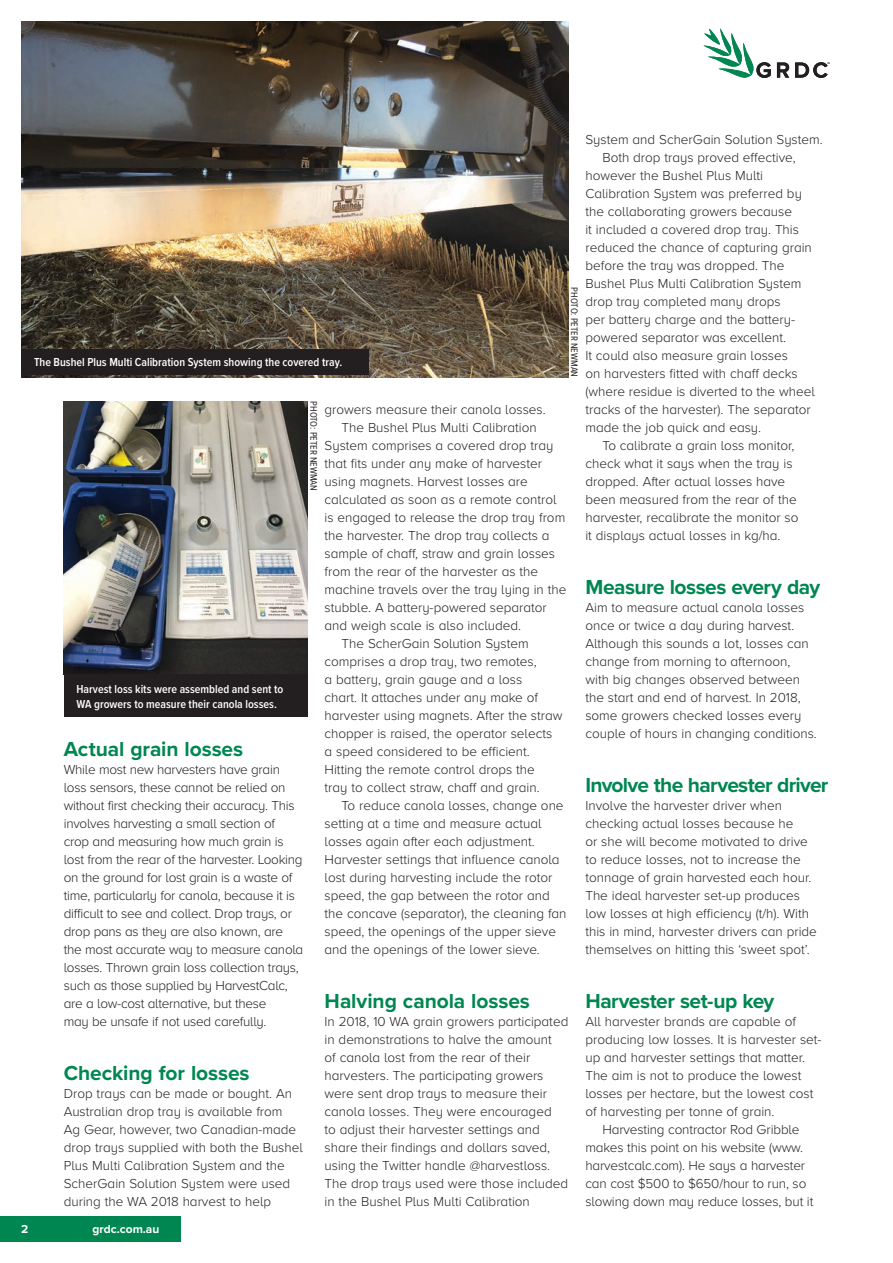
<style>
.page{position:relative;width:893px;height:1263px;background:#fff}
.page>*{position:absolute;margin:0;border:0;box-sizing:border-box;transform-origin:0 0}
._002_Precede{font:700 21px "Proxima Nova";letter-spacing:-.015em;color:#008751}
._002_Precede-2{font:700 21px "Proxima Nova";letter-spacing:-.035em;color:#008751}
._003_Body{font:300 13.5px/18px "Proxima Nova A";color:#231f20}
._003_Body_fullout{font:300 13.5px/18px "Proxima Nova A";color:#231f20}
._003_Body_fullout-2{font:300 13.5px/18px "Proxima Nova A";letter-spacing:-.02em;color:#231f20}
._009_Caption{font:600 12px/15px "Proxima Nova Cond";color:#fff}
.t1{font:700 12px "Proxima Nova";color:#fff}
._009_Credit{font:9.75px "Proxima Nova Cond";color:#231f20}
</style>
<div class="page">
<div style="left:0;top:1216px;width:181px;height:26px;background:#008751"></div>
<svg style="left:703px;top:28px;width:68px;height:50px"></svg>
<svg style="left:777px;top:62px;width:12px;height:16px"></svg>
<svg style="left:795px;top:62px;width:35px;height:16px"></svg>
<img style="left:21px;top:21px;width:547px;height:356px">
<img style="left:64px;top:401px;width:244px;height:273px">
<div style="left:21px;top:349px;width:348px;height:25px;background:#231f20"></div>
<div style="left:64px;top:674px;width:244px;height:43px;background:#231f20"></div>
<p class="_003_Body_fullout" style="left:585px;top:130px;width:239px">System and ScherGain Solution System.</p>
<p class="_003_Body" style="left:585px;top:148px;width:231px;text-indent:17px">Both drop trays proved effective, however the Bushel Plus Multi Calibration System was preferred by the collaborating growers because<br>it included a covered drop tray. This reduced the chance of capturing grain before the tray was dropped. The Bushel Plus Multi Calibration System drop tray completed many drops<br>per battery charge and the battery&shy;powered separator was excellent.<br>It could also measure grain losses<br>on harvesters fitted with chaff decks (where residue is diverted to the wheel tracks of the harvester). The separator made the job quick and easy.</p>
<p class="_003_Body" style="left:585px;top:436px;width:215px;text-indent:17px">To calibrate a grain loss monitor, check what it says when the tray is dropped. After actual losses have been measured from the rear of the harvester, recalibrate the monitor so it displays actual losses in kg/ha.</p>
<p class="_002_Precede" style="left:585px;top:571px;width:236px">Measure losses every day</p>
<p class="_003_Body_fullout" style="left:585px;top:598px;width:233px">Aim to measure actual canola losses once or twice a day during harvest.<br>Although this sounds a lot, losses can change from morning to afternoon, with big changes observed between the start and end of harvest. In 2018, some growers checked losses every couple of hours in changing conditions.</p>
<p class="_002_Precede-2" style="left:585px;top:769px;width:245px">Involve the harvester driver</p>
<p class="_003_Body_fullout" style="left:585px;top:796px;width:233px">Involve the harvester driver when checking actual losses because he<br>or she will become motivated to drive to reduce losses, not to increase the tonnage of grain harvested each hour.<br>The ideal harvester set-up produces low losses at high efficiency (t/h). With this in mind, harvester drivers can pride themselves on hitting this ‘sweet spot’.</p>
<p class="_002_Precede" style="left:585px;top:985px;width:190px">Harvester set-up key</p>
<p class="_003_Body_fullout" style="left:585px;top:1012px;width:238px">All harvester brands are capable of producing low losses. It is harvester set&shy;up and harvester settings that matter.<br>The aim is not to produce the lowest losses per hectare, but the lowest cost of harvesting per tonne of grain.</p>
<p class="_003_Body" style="left:585px;top:1120px;width:230px;text-indent:17px">Harvesting contractor Rod Gribble makes this point on his website (www. harvestcalc.com). He says a harvester can cost $500 to $650/hour to run, so slowing down may reduce losses, but it</p>
<p class="_009_Credit" style="left:582px;top:287px;width:91px;rotate:90deg">PHOTO: PETER NEWMAN</p>
<p class="_009_Caption" style="left:34px;top:355px;width:310px">The Bushel Plus Multi Calibration System showing the covered tray.</p>
<p class="_009_Credit" style="left:321px;top:401px;width:91px;rotate:90deg">PHOTO: PETER NEWMAN</p>
<p class="_003_Body_fullout" style="left:325px;top:400px;width:223px">growers measure their canola losses.</p>
<p class="_003_Body" style="left:325px;top:418px;width:243px;text-indent:17px">The Bushel Plus Multi Calibration System comprises a covered drop tray that fits under any make of harvester using magnets. Harvest losses are calculated as soon as a remote control is engaged to release the drop tray from the harvester. The drop tray collects a sample of chaff, straw and grain losses from the rear of the harvester as the machine travels over the tray lying in the stubble. A battery-powered separator and weigh scale is also included.</p>
<p class="_003_Body" style="left:325px;top:634px;width:239px;text-indent:17px">The ScherGain Solution System comprises a drop tray, two remotes,<br>a battery, grain gauge and a loss<br>chart. It attaches under any make of harvester using magnets. After the straw chopper is raised, the operator selects a speed considered to be efficient.<br>Hitting the remote control drops the<br>tray to collect straw, chaff and grain.</p>
<p class="_003_Body" style="left:325px;top:796px;width:244px;text-indent:17px">To reduce canola losses, change one setting at a time and measure actual losses again after each adjustment.<br>Harvester settings that influence canola lost during harvesting include the rotor speed, the gap between the rotor and the concave (separator), the cleaning fan speed, the openings of the upper sieve and the openings of the lower sieve.</p>
<p class="_002_Precede" style="left:325px;top:985px;width:207px">Halving canola losses</p>
<p class="_003_Body_fullout" style="left:325px;top:1012px;width:245px">In 2018, 10 WA grain growers participated in demonstrations to halve the amount<br>of canola lost from the rear of their harvesters. The participating growers were sent drop trays to measure their canola losses. They were encouraged<br>to adjust their harvester settings and share their findings and dollars saved, using the Twitter handle @harvestloss.<br>The drop trays used were those included in the Bushel Plus Multi Calibration</p>
<p class="_009_Caption" style="left:77px;top:681px;width:208px">Harvest loss kits were assembled and sent to<br>WA growers to measure their canola losses.</p>
<p class="_002_Precede" style="left:64px;top:733px;width:181px">Actual grain losses</p>
<p class="_003_Body_fullout-2" style="left:64px;top:760px;width:241px">While most new harvesters have grain loss sensors, these cannot be relied on without first checking their accuracy. This involves harvesting a small section of crop and measuring how much grain is lost from the rear of the harvester. Looking on the ground for lost grain is a waste of time, particularly for canola, because it is difficult to see and collect. Drop trays, or drop pans as they are also known, are the most accurate way to measure canola losses. Thrown grain loss collection trays, such as those supplied by HarvestCalc, are a low-cost alternative, but these<br>may be unsafe if not used carefully.</p>
<p class="_002_Precede" style="left:64px;top:1057px;width:187px">Checking for losses</p>
<p class="_003_Body_fullout" style="left:64px;top:1084px;width:241px">Drop trays can be made or bought. An Australian drop tray is available from<br>Ag Gear, however, two Canadian-made drop trays supplied with both the Bushel Plus Multi Calibration System and the ScherGain Solution System were used during the WA 2018 harvest to help</p>
<p class="t1" style="left:21px;top:1220px;width:9px">2</p>
<p class="t1" style="left:92px;top:1220px;width:69px">grdc.com.au</p>
</div>
